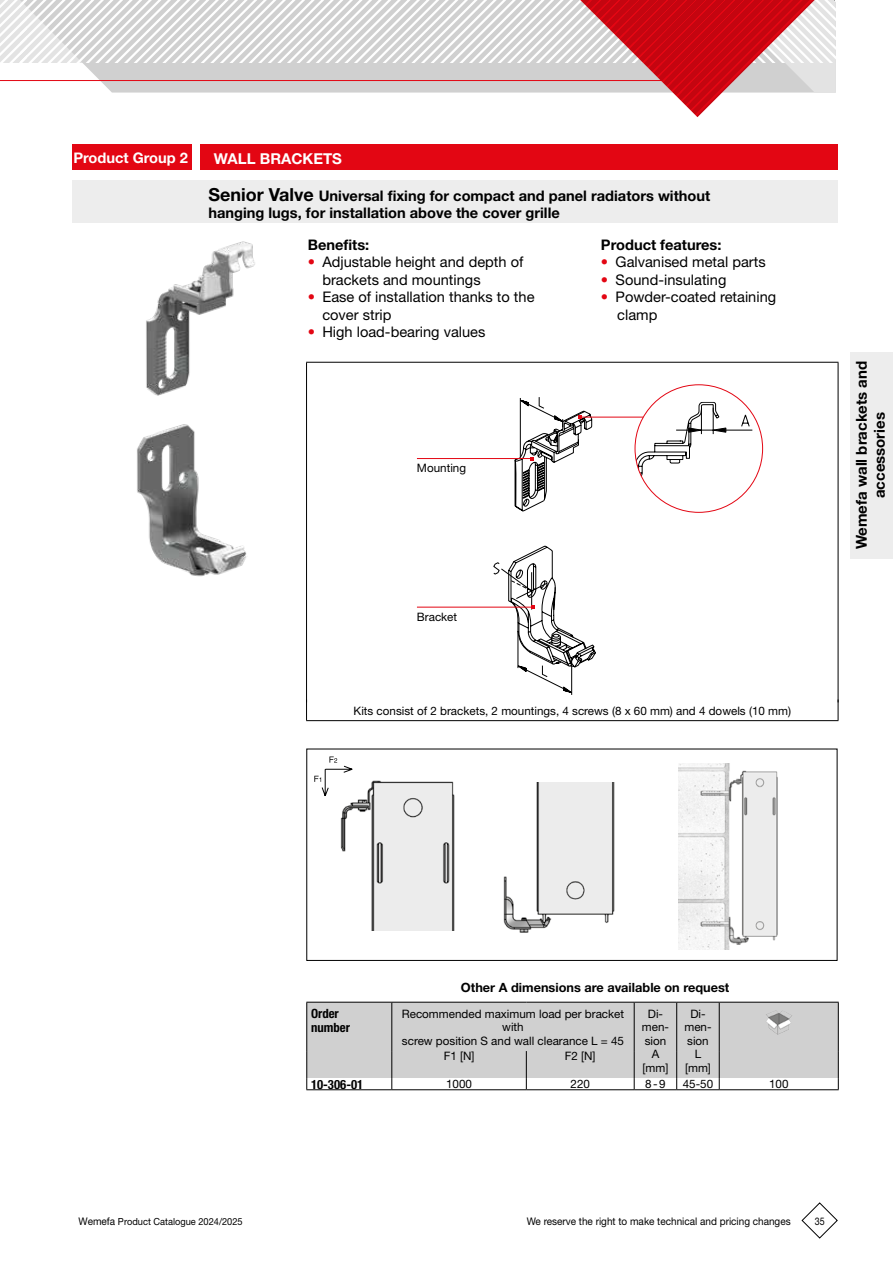
<style>
.page{position:relative;width:893px;height:1263px;background:#fff}
.page>*{position:absolute;margin:0;border:0;box-sizing:border-box;transform-origin:0 0}
.t1{font:700 15px/18px "Helvetica Neue";color:#000;text-align:center}
.t2{font:700 15px "Helvetica Neue";color:#fff}
.t3{font:14.7px/17.5px "Helvetica Neue";color:#000}
.t4{font:700 14.7px/17.5px "Helvetica Neue";color:#000}
.t5{font:700 14.7px "Helvetica Neue";color:#fff}
.t6{font:700 12.75px "Helvetica Neue";color:#000}
.t7{font:700 condensed 12.75px/13.5px "Helvetica Neue";color:#000}
.t8{font:11.7px/13.5px "Helvetica Neue";color:#000;text-align:center}
.t9{font:10.5px "Helvetica Neue";color:#000;scale:.95 1}
.t10{font:10.5px "Helvetica Neue";color:#000;scale:.85 1}
.t11{font:9.75px "Helvetica Neue";color:#000;scale:.95 1}
.s1{font-size:18px}
.s2{color:#e30613}
.s3{font-size:10.5px}
</style>
<div class="page">
<div style="left:72px;top:145px;width:119px;height:25px;background:#e30613"></div>
<div style="left:200px;top:145px;width:638px;height:25px;background:#e30613"></div>
<svg style="left:801px;top:1202px;width:37px;height:37px"></svg>
<svg style="left:0;top:0;width:836px;height:117px"></svg>
<div style="left:850px;top:352px;width:43px;height:206px;background:#ededed"></div>
<hr style="left:306px;top:362px;width:532px;height:1px;background:#000">
<hr style="left:306px;top:363px;width:1px;height:339px;background:#000">
<hr style="left:838px;top:363px;width:1px;height:339px;background:#000">
<div style="left:72px;top:181px;width:766px;height:42px;background:#ededed"></div>
<img style="left:137px;top:424px;width:110px;height:153px">
<img style="left:146px;top:241px;width:109px;height:155px">
<div style="left:306px;top:749px;width:531px;height:212px;border:1px solid #000"></div>
<img style="left:503px;top:782px;width:112px;height:151px">
<img style="left:678px;top:764px;width:100px;height:186px">
<img style="left:340px;top:781px;width:114px;height:150px">
<svg style="left:314px;top:756px;width:38px;height:40px"></svg>
<svg style="left:635px;top:402px;width:128px;height:110px"></svg>
<svg style="left:306px;top:1002px;width:533px;height:87px;background:#d2d2d2"></svg>
<hr style="left:306px;top:1089px;width:86px;height:1px;background:#000">
<hr style="left:392px;top:1089px;width:134px;height:1px;background:#000">
<hr style="left:526px;top:1089px;width:108px;height:1px;background:#000">
<hr style="left:634px;top:1089px;width:43px;height:1px;background:#000">
<hr style="left:677px;top:1089px;width:42px;height:1px;background:#000">
<hr style="left:719px;top:1089px;width:120px;height:1px;background:#000">
<img style="left:765px;top:1010px;width:27px;height:25px">
<hr style="left:417px;top:458px;width:115px;height:1px;background:#e30613">
<hr style="left:580px;top:417px;width:63px;height:1px;background:#e30613">
<hr style="left:417px;top:607px;width:116px;height:1px;background:#e30613">
<svg style="left:493px;top:397px;width:104px;height:298px"></svg>
<svg style="left:306px;top:702px;width:1px;height:18px"></svg>
<svg style="left:838px;top:699px;width:1px;height:21px"></svg>
<hr style="left:306px;top:720px;width:532px;height:1px;background:#000">
<p class="t5" style="left:73px;top:149px;width:116px">Product Group 2</p>
<p class="t2" style="left:214px;top:149px;width:130px">WALL BRACKETS</p>
<p class="t4" style="left:208px;top:186px;width:503px"><span class="s1">Senior Valve</span> Universal fixing for compact and panel radiators without hanging lugs, for installation above the cover grille</p>
<p class="t4" style="left:308px;top:235px;width:63px">Benefits:</p>
<p class="t3" style="left:322px;top:253px;width:203px;text-indent:-15px"><span class="s2">•</span> Adjustable height and depth of brackets and mountings</p>
<p class="t3" style="left:322px;top:288px;width:214px;text-indent:-15px"><span class="s2">•</span> Ease of installation thanks to the cover strip</p>
<p class="t3" style="left:308px;top:323px;width:179px"><span class="s2">•</span> High load-bearing values</p>
<p class="t4" style="left:601px;top:235px;width:122px">Product features:</p>
<p class="t3" style="left:601px;top:253px;width:166px"><span class="s2">•</span> Galvanised metal parts</p>
<p class="t3" style="left:601px;top:271px;width:127px"><span class="s2">•</span> Sound-insulating</p>
<p class="t3" style="left:617px;top:288px;width:160px;text-indent:-16px"><span class="s2">•</span> Powder-coated retaining clamp</p>
<p class="t8" style="left:417px;top:461px;width:51px">Mounting</p>
<p class="t8" style="left:417px;top:610px;width:42px">Bracket</p>
<p class="t8" style="left:354px;top:703px;width:439px">Kits consist of 2 brackets, 2 mountings, 4 screws (8 x 60 mm) and 4 dowels (10 mm)</p>
<p class="t1" style="left:852px;top:549px;width:190px;rotate:-90deg">Wemefa wall brackets and accessories</p>
<p class="t6" style="left:461px;top:979px;width:270px">Other A dimensions are available on request</p>
<p class="t7" style="left:311px;top:1007px;width:40px">Order number</p>
<p class="t8" style="left:402px;top:1007px;width:224px">Recommended maximum load per bracket with<br>screw position S and wall clearance L = 45</p>
<p class="t8" style="left:642px;top:1006px;width:29px">Di&shy;men&shy;sion<br>A [mm]</p>
<p class="t8" style="left:684px;top:1006px;width:29px">Di&shy;men&shy;sion<br>L [mm]</p>
<p class="t8" style="left:444px;top:1049px;width:32px">F1 [N]</p>
<p class="t8" style="left:565px;top:1049px;width:32px">F2 [N]</p>
<p class="t7" style="left:311px;top:1077px;width:54px">10-306-01</p>
<p class="t8" style="left:446px;top:1077px;width:27px">1000</p>
<p class="t8" style="left:571px;top:1077px;width:21px">220</p>
<p class="t8" style="left:645px;top:1077px;width:22px">8-9</p>
<p class="t8" style="left:683px;top:1077px;width:32px">45-50</p>
<p class="t8" style="left:769px;top:1077px;width:21px">100</p>
<p class="t11" style="left:78px;top:1216px;width:174px"><span class="s3">Wemefa</span> Product Catalogue 2024/2025</p>
<p class="t9" style="left:527px;top:1215px;width:279px">We reserve the right to make technical and pricing changes</p>
<p class="t10" style="left:815px;top:1214px;width:13px">35</p>
</div>
